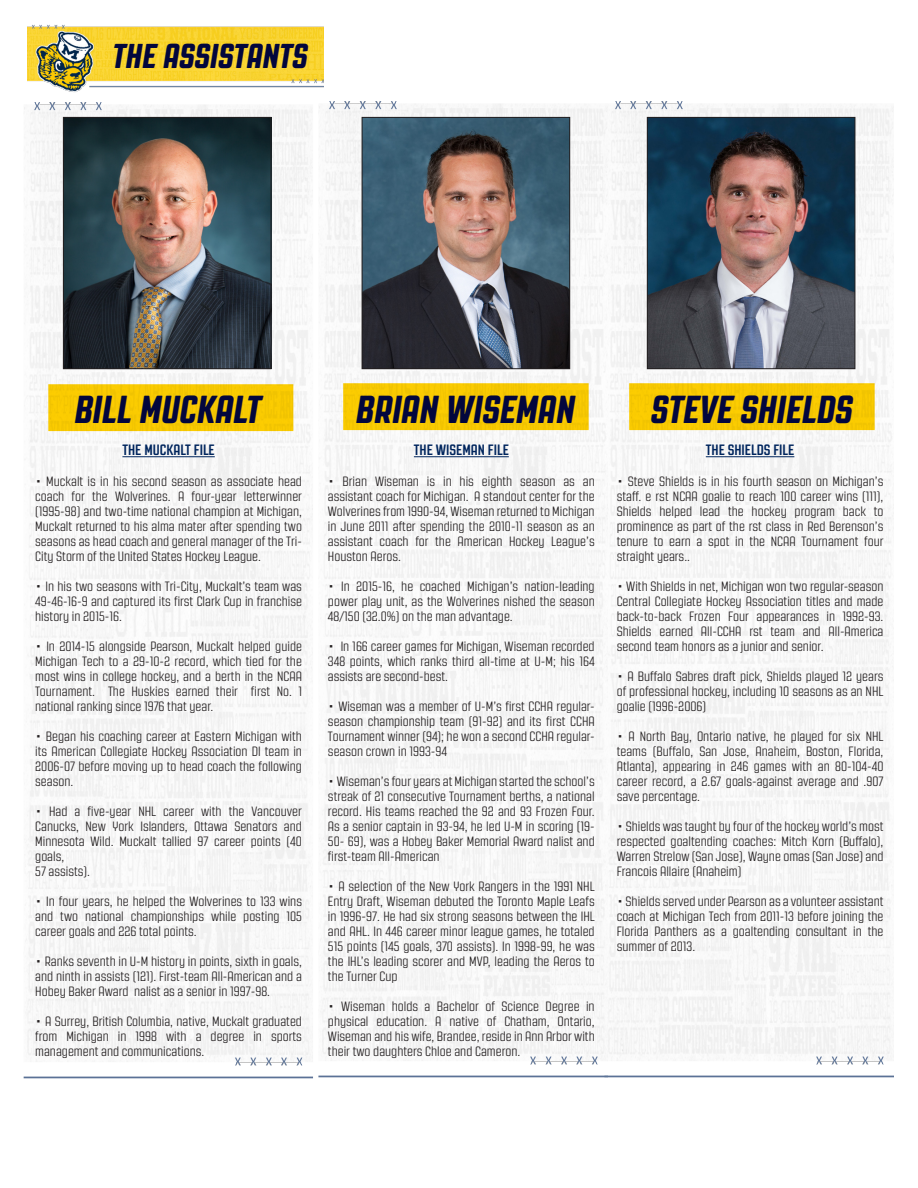
<style>
.page{position:relative;width:918px;height:1188px;background:#fff}
.page>*{position:absolute;margin:0;border:0;box-sizing:border-box;transform-origin:0 0}
.t1{font:italic 800 39px "Revolution Gothic";color:#02063d}
.t2{font:italic 800 34.5px "Revolution Gothic";color:#02063d}
.t3{font:700 15px "Revolution Gothic";color:#00255d}
.t4{font:300 13.5px/15px "Revolution Gothic";color:#231f20;text-align:justify}
</style>
<div class="page">
<img style="left:607px;top:101px;width:287px;height:977px">
<img style="left:318px;top:101px;width:289px;height:977px">
<img style="left:23px;top:102px;width:290px;height:977px">
<hr style="left:122px;top:456px;width:93px;height:1px;background:#00255d">
<img style="left:27px;top:24px;width:297px;height:68px">
<hr style="left:414px;top:456px;width:95px;height:1px;background:#00255d">
<hr style="left:706px;top:456px;width:88px;height:1px;background:#00255d">
<img style="left:65px;top:119px;width:204px;height:248px">
<div style="left:63px;top:117px;width:208px;height:252px;border:1px solid #231f20"></div>
<img style="left:364px;top:119px;width:204px;height:248px">
<div style="left:362px;top:117px;width:208px;height:252px;border:1px solid #231f20"></div>
<img style="left:649px;top:119px;width:204px;height:248px">
<div style="left:647px;top:117px;width:208px;height:252px;border:1px solid #231f20"></div>
<p class="t2" style="left:113px;top:37px;width:197px">THE ASSISTANTS</p>
<p class="t1" style="left:75px;top:388px;width:188px">BILL MUCKALT</p>
<p class="t3" style="left:122px;top:442px;width:94px">THE MUCKALT FILE</p>
<p class="t4" style="left:35px;top:474px;width:268px">• Muckalt is in his second season as associate head coach for the Wolverines. A four-year letterwinner (1995-98) and two-time national champion at Michigan, Muckalt returned to his alma mater after spending two seasons as head coach and general manager of the Tri-City Storm of the United States Hockey League.</p>
<p class="t4" style="left:35px;top:579px;width:268px">• In his two seasons with Tri-City, Muckalt’s team was 49-46-16-9 and captured its first Clark Cup in franchise history in 2015-16.</p>
<p class="t4" style="left:35px;top:639px;width:268px">• In 2014-15 alongside Pearson, Muckalt helped guide Michigan Tech to a 29-10-2 record, which tied for the most wins in college hockey, and a berth in the NCAA Tournament. The Huskies earned their first No. 1 national ranking since 1976 that year.</p>
<p class="t4" style="left:35px;top:729px;width:268px">• Began his coaching career at Eastern Michigan with its American Collegiate Hockey Association DI team in 2006-07 before moving up to head coach the following season.</p>
<p class="t4" style="left:35px;top:804px;width:268px">• Had a five-year NHL career with the Vancouver Canucks, New York Islanders, Ottawa Senators and Minnesota Wild. Muckalt tallied 97 career points (40 goals,</p>
<p class="t4" style="left:35px;top:864px;width:56px">57 assists).</p>
<p class="t4" style="left:35px;top:894px;width:268px">• In four years, he helped the Wolverines to 133 wins and two national championships while posting 105 career goals and 226 total points.</p>
<p class="t4" style="left:35px;top:954px;width:268px">• Ranks seventh in U-M history in points, sixth in goals, and ninth in assists (121). First-team All-American and a Hobey Baker Award nalist as a senior in 1997-98.</p>
<p class="t4" style="left:35px;top:1014px;width:268px">• A Surrey, British Columbia, native, Muckalt graduated from Michigan in 1998 with a degree in sports management and communications.</p>
<p class="t1" style="left:356px;top:388px;width:220px">BRIAN WISEMAN</p>
<p class="t1" style="left:651px;top:388px;width:203px">STEVE SHIELDS</p>
<p class="t3" style="left:414px;top:442px;width:96px">THE WISEMAN FILE</p>
<p class="t4" style="left:328px;top:474px;width:268px">• Brian Wiseman is in his eighth season as an assistant coach for Michigan. A standout center for the Wolverines from 1990-94, Wiseman returned to Michigan in June 2011 after spending the 2010-11 season as an assistant coach for the American Hockey League’s Houston Aeros.</p>
<p class="t4" style="left:328px;top:579px;width:268px">• In 2015-16, he coached Michigan’s nation-leading power play unit, as the Wolverines nished the season 48/150 (32.0%) on the man advantage.</p>
<p class="t4" style="left:328px;top:639px;width:268px">• In 166 career games for Michigan, Wiseman recorded 348 points, which ranks third all-time at U-M; his 164 assists are second-best.</p>
<p class="t4" style="left:328px;top:699px;width:268px">• Wiseman was a member of U-M’s first CCHA regular&shy;season championship team (91-92) and its first CCHA Tournament winner (94); he won a second CCHA regular&shy;season crown in 1993-94</p>
<p class="t4" style="left:328px;top:774px;width:268px">• Wiseman’s four years at Michigan started the school’s streak of 21 consecutive Tournament berths, a national record. His teams reached the 92 and 93 Frozen Four.<br>As a senior captain in 93-94, he led U-M in scoring (19- 50- 69), was a Hobey Baker Memorial Award nalist and first-team All-American</p>
<p class="t4" style="left:328px;top:879px;width:268px">• A selection of the New York Rangers in the 1991 NHL Entry Draft, Wiseman debuted the Toronto Maple Leafs in 1996-97. He had six strong seasons between the IHL and AHL. In 446 career minor league games, he totaled 515 points (145 goals, 370 assists). In 1998-99, he was the IHL’s leading scorer and MVP, leading the Aeros to the Turner Cup</p>
<p class="t4" style="left:328px;top:999px;width:268px">• Wiseman holds a Bachelor of Science Degree in physical education. A native of Chatham, Ontario, Wiseman and his wife, Brandee, reside in Ann Arbor with their two daughters Chloe and Cameron.</p>
<p class="t3" style="left:706px;top:442px;width:90px">THE SHIELDS FILE</p>
<p class="t4" style="left:617px;top:474px;width:268px">• Steve Shields is in his fourth season on Michigan’s staff. e rst NCAA goalie to reach 100 career wins (111), Shields helped lead the hockey program back to prominence as part of the rst class in Red Berenson’s tenure to earn a spot in the NCAA Tournament four straight years..</p>
<p class="t4" style="left:617px;top:579px;width:268px">• With Shields in net, Michigan won two regular-season Central Collegiate Hockey Association titles and made back-to-back Frozen Four appearances in 1992-93.<br>Shields earned All-CCHA rst team and All-America second team honors as a junior and senior.</p>
<p class="t4" style="left:617px;top:669px;width:268px">• A Buffalo Sabres draft pick, Shields played 12 years of professional hockey, including 10 seasons as an NHL goalie (1996-2006)</p>
<p class="t4" style="left:617px;top:729px;width:268px">• A North Bay, Ontario native, he played for six NHL teams (Buffalo, San Jose, Anaheim, Boston, Florida, Atlanta), appearing in 246 games with an 80-104-40 career record, a 2.67 goals-against average and .907 save percentage.</p>
<p class="t4" style="left:617px;top:819px;width:268px">• Shields was taught by four of the hockey world’s most respected goaltending coaches: Mitch Korn (Buffalo), Warren Strelow (San Jose), Wayne omas (San Jose) and Francois Allaire (Anaheim)</p>
<p class="t4" style="left:617px;top:894px;width:268px">• Shields served under Pearson as a volunteer assistant coach at Michigan Tech from 2011-13 before joining the Florida Panthers as a goaltending consultant in the summer of 2013.</p>
</div>
